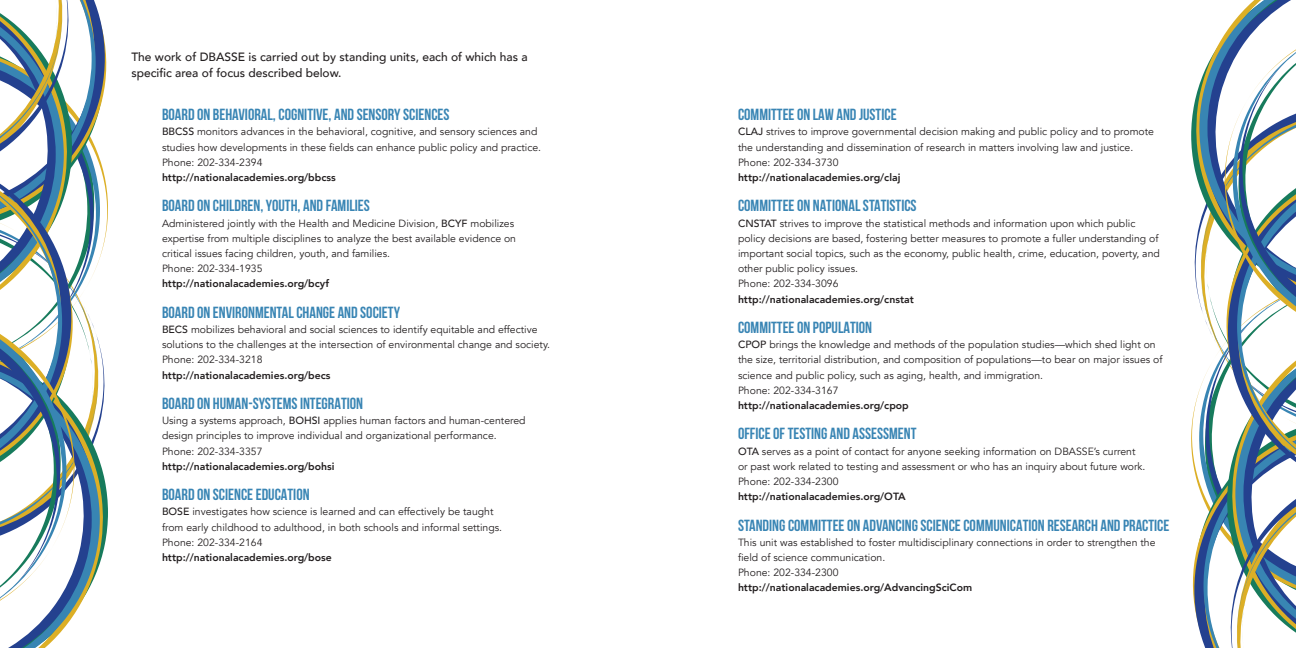
<style>
.page{position:relative;width:1296px;height:648px;background:#fff}
.page>*{position:absolute;margin:0;border:0;box-sizing:border-box;transform-origin:0 0}
.t1{font:700 16.1px "Bebas Neue";color:#3985b4}
.t2{font:500 12px/16px "Avenir";color:#231f20}
.t3{font:10.4px/15.2px "Avenir";color:#231f20}
.t4{font:800 10.4px "Avenir";color:#231f20}
.s1{font-weight:500}
</style>
<div class="page">
<svg style="left:0;top:0;width:108px;height:648px"></svg>
<svg style="left:1191px;top:0;width:105px;height:648px"></svg>
<p class="t2" style="left:131px;top:48px;width:398px">The work of DBASSE is carried out by standing units, each of which has a specific area of focus described below.</p>
<h1 class="t1" style="left:162px;top:106px;width:289px">BOARD ON BEHAVIORAL, COGNITIVE, AND SENSORY SCIENCES</h1>
<p class="t3" style="left:162px;top:124px;width:381px"><span class="s1">BBCSS</span> monitors advances in the behavioral, cognitive, and sensory sciences and studies how developments in these fields can enhance public policy and practice.<br>Phone: 202-334-2394</p>
<p class="t4" style="left:162px;top:169px;width:175px">http://nationalacademies.org/bbcss</p>
<h1 class="t1" style="left:162px;top:197px;width:209px">BOARD ON CHILDREN, YOUTH, AND FAMILIES</h1>
<p class="t3" style="left:162px;top:216px;width:356px">Administered jointly with the Health and Medicine Division, <span class="s1">BCYF</span> mobilizes expertise from multiple disciplines to analyze the best available evidence on critical issues facing children, youth, and families.<br>Phone: 202-334-1935</p>
<p class="t4" style="left:162px;top:276px;width:169px">http://nationalacademies.org/bcyf</p>
<h1 class="t1" style="left:162px;top:303px;width:240px">BOARD ON ENVIRONMENTAL CHANGE AND SOCIETY</h1>
<p class="t3" style="left:162px;top:322px;width:390px"><span class="s1">BECS</span> mobilizes behavioral and social sciences to identify equitable and effective solutions to the challenges at the intersection of environmental change and society.<br>Phone: 202-334-3218</p>
<p class="t4" style="left:162px;top:367px;width:170px">http://nationalacademies.org/becs</p>
<h1 class="t1" style="left:162px;top:395px;width:203px">BOARD ON HUMAN-SYSTEMS INTEGRATION</h1>
<p class="t3" style="left:162px;top:413px;width:365px">Using a systems approach, <span class="s1">BOHSI</span> applies human factors and human-centered design principles to improve individual and organizational performance.<br>Phone: 202-334-3357</p>
<p class="t4" style="left:162px;top:458px;width:174px">http://nationalacademies.org/bohsi</p>
<h1 class="t1" style="left:162px;top:486px;width:149px">BOARD ON SCIENCE EDUCATION</h1>
<p class="t3" style="left:162px;top:504px;width:342px"><span class="s1">BOSE</span> investigates how science is learned and can effectively be taught from early childhood to adulthood, in both schools and informal settings.<br>Phone: 202-334-2164</p>
<p class="t4" style="left:162px;top:549px;width:171px">http://nationalacademies.org/bose</p>
<h1 class="t1" style="left:738px;top:106px;width:160px">COMMITTEE ON LAW AND JUSTICE</h1>
<p class="t3" style="left:738px;top:124px;width:418px"><span class="s1">CLAJ</span> strives to improve governmental decision making and public policy and to promote the understanding and dissemination of research in matters involving law and justice.<br>Phone: 202-334-3730</p>
<p class="t4" style="left:738px;top:169px;width:164px">http://nationalacademies.org/claj</p>
<h1 class="t1" style="left:738px;top:197px;width:180px">COMMITTEE ON NATIONAL STATISTICS</h1>
<p class="t3" style="left:738px;top:216px;width:423px"><span class="s1">CNSTAT</span> strives to improve the statistical methods and information upon which public policy decisions are based, fostering better measures to promote a fuller understanding of important social topics, such as the economy, public health, crime, education, poverty, and other public policy issues.<br>Phone: 202-334-3096</p>
<p class="t4" style="left:738px;top:291px;width:177px">http://nationalacademies.org/cnstat</p>
<h1 class="t1" style="left:738px;top:319px;width:136px">COMMITTEE ON POPULATION</h1>
<p class="t3" style="left:738px;top:337px;width:426px"><span class="s1">CPOP</span> brings the knowledge and methods of the population studies—which shed light on the size, territorial distribution, and composition of populations—to bear on major issues of science and public policy, such as aging, health, and immigration.<br>Phone: 202-334-3167</p>
<p class="t4" style="left:738px;top:397px;width:172px">http://nationalacademies.org/cpop</p>
<h1 class="t1" style="left:738px;top:425px;width:180px">OFFICE OF TESTING AND ASSESSMENT</h1>
<p class="t3" style="left:738px;top:444px;width:409px"><span class="s1">OTA</span> serves as a point of contact for anyone seeking information on DBASSE’s current or past work related to testing and assessment or who has an inquiry about future work.<br>Phone: 202-334-2300</p>
<p class="t4" style="left:738px;top:488px;width:169px">http://nationalacademies.org/OTA</p>
<h1 class="t1" style="left:738px;top:516px;width:433px">STANDING COMMITTEE ON ADVANCING SCIENCE COMMUNICATION RESEARCH AND PRACTICE</h1>
<p class="t3" style="left:738px;top:535px;width:419px">This unit was established to foster multidisciplinary connections in order to strengthen the field of science communication.<br>Phone: 202-334-2300</p>
<p class="t4" style="left:738px;top:580px;width:236px">http://nationalacademies.org/AdvancingSciCom</p>
</div>
